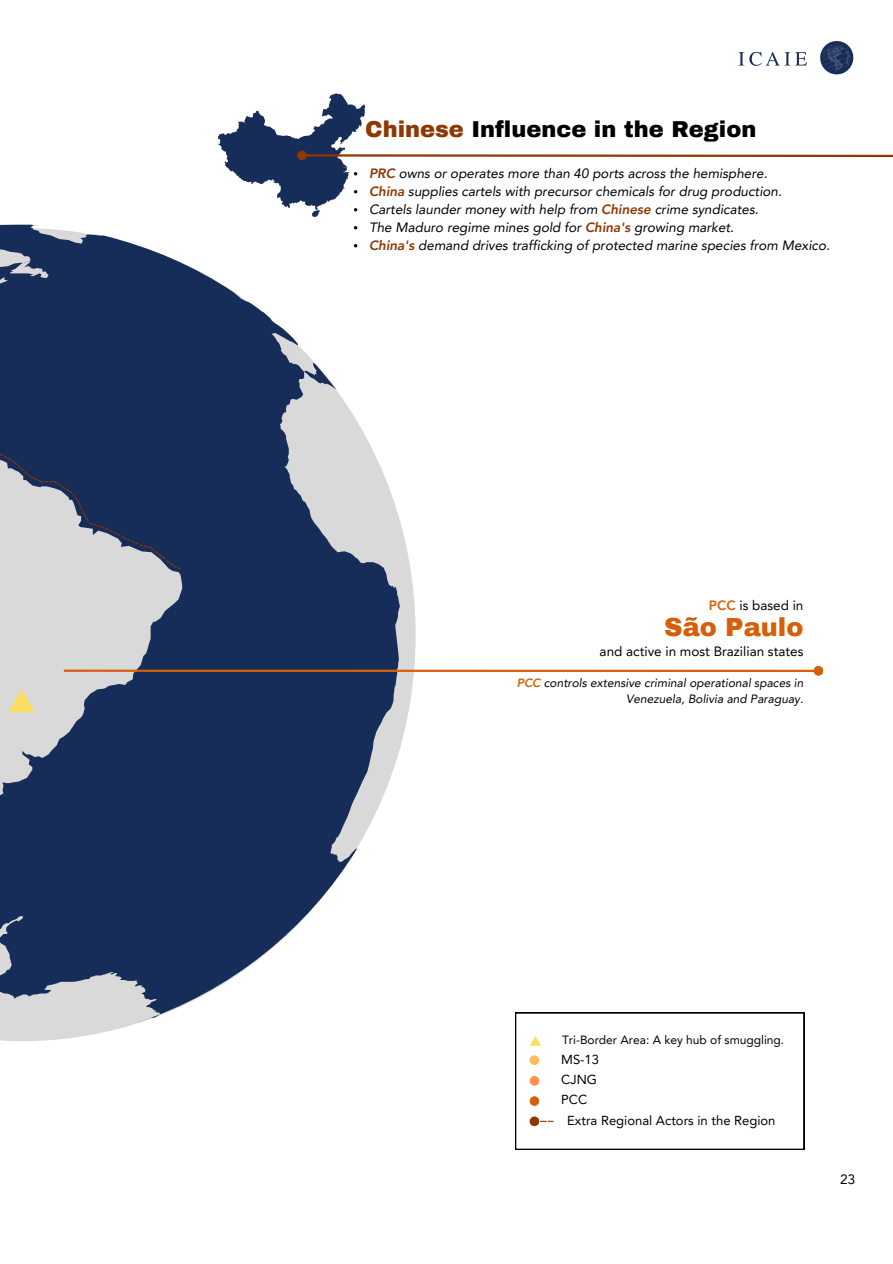
<style>
.page{position:relative;width:893px;height:1264px;background:#fff}
.page>*{position:absolute;margin:0;border:0;box-sizing:border-box;transform-origin:0 0}
.t1{font:900 25.5px "Archivo";color:#d6600a}
.t2{font:900 22.5px "Archivo";color:#000}
.t3{font:italic 13.5px/18px "Avenir LT Pro";color:#000}
.t4{font:13.5px "Avenir LT Pro";color:#000}
.t5{font:13.05px/20.2px "Avenir LT Pro";color:#000}
.t6{font:italic 12px/16px "Avenir LT Pro";color:#000;text-align:right}
.t7{font:12px "Avenir LT Pro";color:#000}
.s1{color:#8f3700}
.s2{font-weight:800;color:#8f3700}
.s3{font-weight:800;color:#d6600a}
</style>
<div class="page">
<svg style="left:0;top:522px;width:415px;height:519px"></svg>
<svg style="left:0;top:225px;width:400px;height:812px;fill:#172d59"></svg>
<svg style="left:8px;top:689px;width:27px;height:23px"></svg>
<hr style="left:64px;top:669px;width:750px;height:3px;background:#d6600a">
<svg style="left:812px;top:666px;width:12px;height:10px"></svg>
<div style="left:813px;top:666px;width:10px;height:9px;background:#d6600a;border-radius:50%"></div>
<svg style="left:0;top:453px;width:181px;height:116px;background:#6b778f"></svg>
<svg style="left:218px;top:93px;width:674px;height:124px"></svg>
<svg style="left:515px;top:1012px;width:289px;height:137px"></svg>
<svg style="left:529px;top:1116px;width:10px;height:10px"></svg>
<img style="left:820px;top:42px;width:34px;height:33px">
<img style="left:739px;top:52px;width:67px;height:14px">
<h2 class="t2" style="left:365px;top:118px;width:392px"><span class="s1">Chinese</span> Influence in the Region</h2>
<p class="t3" style="left:369px;top:165px;width:462px"><span class="s2">PRC</span> owns or operates more than 40 ports across the hemisphere.<br><span class="s2">China</span> supplies cartels with precursor chemicals for drug production.<br>Cartels launder money with help from <span class="s2">Chinese</span> crime syndicates.<br>The Maduro regime mines gold for <span class="s2">China's</span> growing market.<br><span class="s2">China's</span> demand drives trafficking of protected marine species from Mexico.</p>
<p class="t4" style="left:709px;top:600px;width:96px"><span class="s3">PCC</span> is based in</p>
<h1 class="t1" style="left:664px;top:614px;width:141px">São Paulo</h1>
<p class="t4" style="left:599px;top:645px;width:205px">and active in most Brazilian states</p>
<p class="t6" style="left:516px;top:675px;width:288px"><span class="s3">PCC</span> controls extensive criminal operational spaces in<br>Venezuela, Bolivia and Paraguay.</p>
<p class="t7" style="left:562px;top:1034px;width:224px">Tri-Border Area: A key hub of smuggling.</p>
<p class="t5" style="left:561px;top:1050px;width:39px">MS-13<br>CJNG</p>
<p class="t5" style="left:561px;top:1090px;width:28px">PCC</p>
<p class="t5" style="left:567px;top:1111px;width:210px">Extra Regional Actors in the Region</p>
<p class="t4" style="left:840px;top:1173px;width:16px">23</p>
</div>
